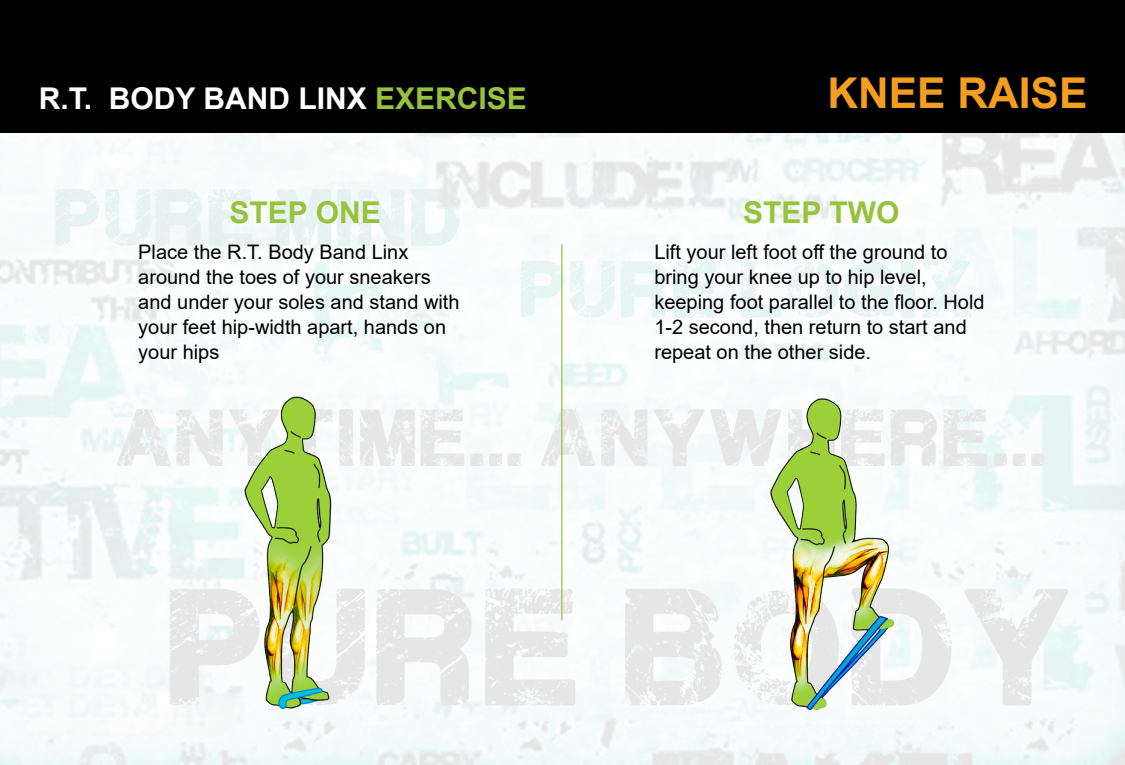
<style>
.page{position:relative;width:1125px;height:765px;background:#fff}
.page>*{position:absolute;margin:0;border:0;box-sizing:border-box;transform-origin:0 0}
.t1{font:700 42.5px "Arial";color:#f39d21}
.t2{font:700 30px "Arial";color:#fff}
.t3{font:700 30px "Arial";color:#97c33c}
.t4{font:20px/25px "Arial";color:#000}
.s1{color:#97c33c}
</style>
<div class="page">
<img style="left:0;top:132px;width:1125px;height:633px">
<div style="left:0;top:0;width:1125px;height:132px;background:#000"></div>
<img style="left:158px;top:369px;width:226px;height:359px">
<img style="left:708px;top:373px;width:227px;height:363px">
<hr style="left:561px;top:244px;width:1px;height:376px;background:#97c33c">
<h2 class="t2" style="left:39px;top:77px;width:489px">R.T. BODY BAND LINX <span class="s1">EXERCISE</span></h2>
<h1 class="t1" style="left:828px;top:63px;width:261px">KNEE RAISE</h1>
<h2 class="t3" style="left:230px;top:191px;width:153px">STEP ONE</h2>
<p class="t4" style="left:138px;top:239px;width:323px">Place the R.T. Body Band Linx around the toes of your sneakers and under your soles and stand with your feet hip-width apart, hands on your hips</p>
<p class="t4" style="left:654px;top:239px;width:332px">Lift your left foot off the ground to bring your knee up to hip level, keeping foot parallel to the floor. Hold 1-2 second, then return to start and repeat on the other side.</p>
<h2 class="t3" style="left:743px;top:191px;width:158px">STEP TWO</h2>
</div>
